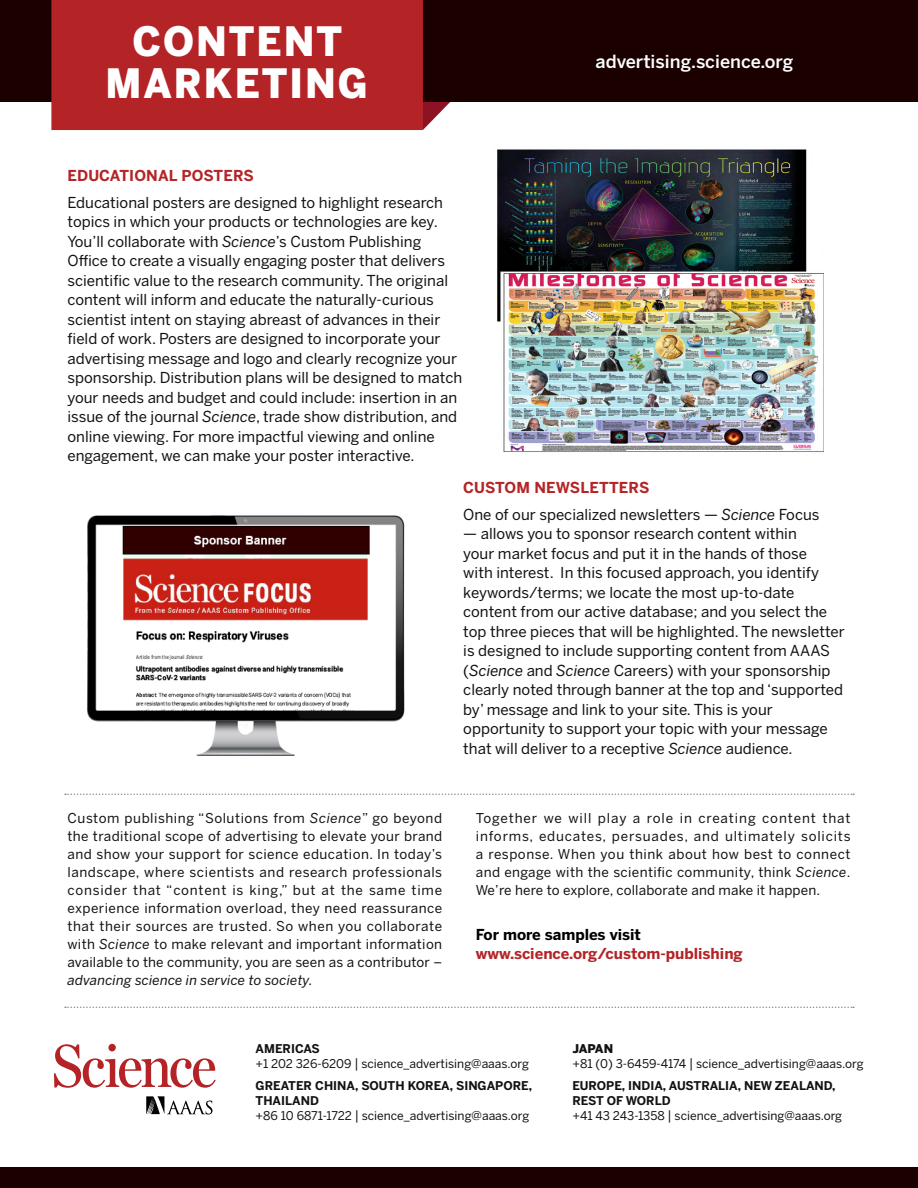
<style>
.page{position:relative;width:918px;height:1188px;background:#fff}
.page>*{position:absolute;margin:0;border:0;box-sizing:border-box;transform-origin:0 0}
.t1{font:900 40.2px/42px "Benton Sans";letter-spacing:.05em;color:#fff;text-align:center}
.t2{font:500 18px "Benton Sans";color:#fff}
.t3{font:15px/19.5px "Benton Sans";color:#121212}
.t4{font:700 15px "Benton Sans";color:#b42427}
.t5{font:700 15px "Benton Sans";color:#000}
.t6{font:13.5px/18px "Benton Sans";letter-spacing:.01em;color:#121212;text-align:justify}
.t7{font:italic 13.5px "Benton Sans";letter-spacing:.01em;color:#121212}
.t8{font:700 12px/15px "Benton Sans";color:#121212}
.t9{font:12px/15px "Benton Sans";color:#121212}
.s1{font-style:italic}
.s2{font-weight:700;color:#b42427}
.s3{font-weight:700}
.s4{font-size:13.2px}
.s5{font-weight:400}
.s6{font-weight:400;font-size:13.2px}
.s7{font-weight:900}
</style>
<div class="page">
<img style="left:87px;top:515px;width:318px;height:240px">
<svg style="left:65px;top:794px;width:789px;height:1px"></svg>
<svg style="left:65px;top:1007px;width:789px;height:1px"></svg>
<img style="left:497px;top:149px;width:326px;height:303px">
<div style="left:0;top:1168px;width:918px;height:20px;background:#1b0000"></div>
<svg style="left:423px;top:102px;width:27px;height:28px"></svg>
<div style="left:0;top:0;width:918px;height:102px;background:#1b0000"></div>
<div style="left:51px;top:0;width:372px;height:130px;background:#b42427"></div>
<svg style="left:146px;top:1096px;width:67px;height:19px"></svg>
<svg style="left:54px;top:1044px;width:162px;height:44px"></svg>
<h1 class="t1" style="left:106px;top:21px;width:264px">CONTENT<br>MARKETING</h1>
<p class="t4" style="left:68px;top:166px;width:188px">EDUCATIONAL POSTERS</p>
<p class="t3" style="left:68px;top:192px;width:396px">Educational posters are designed to highlight research topics in which your products or technologies are key.<br>You’ll collaborate with <span class="s1">Science</span>’s Custom Publishing Office to create a visually engaging poster that delivers scientific value to the research community. The original content will inform and educate the naturally-curious scientist intent on staying abreast of advances in their field of work. Posters are designed to incorporate your advertising message and logo and clearly recognize your sponsorship. Distribution plans will be designed to match your needs and budget and could include: insertion in an issue of the journal <span class="s1">Science</span>, trade show distribution, and online viewing. For more impactful viewing and online engagement, we can make your poster interactive.</p>
<p class="t2" style="left:596px;top:51px;width:199px">advertising.science.org</p>
<p class="t3" style="left:463px;top:475px;width:358px;line-height:26.2px"><span class="s2">CUSTOM NEWSLETTERS<br></span>One of our specialized newsletters — <span class="s1">Science</span> Focus</p>
<p class="t3" style="left:463px;top:524px;width:383px">— allows you to sponsor research content within<br>your market focus and put it in the hands of those<br>with interest. In this focused approach, you identify keywords/terms; we locate the most up-to-date content from our active database; and you select the top three pieces that will be highlighted. The newsletter is designed to include supporting content from AAAS (<span class="s1">Science</span> and <span class="s1">Science</span> Careers) with your sponsorship clearly noted through banner at the top and ‘supported by’ message and link to your site. This is your opportunity to support your topic with your message that will deliver to a receptive <span class="s1">Science</span> audience.</p>
<p class="t6" style="left:68px;top:810px;width:376px">Custom publishing “Solutions from <span class="s1">Science</span>” go beyond the traditional scope of advertising to elevate your brand and show your support for science education. In today’s landscape, where scientists and research professionals consider that “content is king,” but at the same time experience information overload, they need reassurance that their sources are trusted. So when you collaborate with <span class="s1">Science</span> to make relevant and important information available to the community, you are seen as a contributor –</p>
<p class="t7" style="left:68px;top:972px;width:247px">advancing science in service to society.</p>
<p class="t6" style="left:476px;top:810px;width:376px">Together we will play a role in creating content that informs, educates, persuades, and ultimately solicits a response. When you think about how best to connect and engage with the scientific community, think <span class="s1">Science</span>.<br>We’re here to explore, collaborate and make it happen.</p>
<p class="t5" style="left:476px;top:925px;width:167px">For more samples visit</p>
<p class="t4" style="left:476px;top:944px;width:268px">www.science.org/custom-publishing</p>
<p class="t9" style="left:256px;top:1041px;width:275px"><span class="s3">AMERICAS<br></span>+1 202 326-6209 <span class="s4">|</span> science_advertising@aaas.org</p>
<p class="t8" style="left:256px;top:1078px;width:278px">GREATER CHINA, SOUTH KOREA, SINGAPORE,<br>THAILAND<br><span class="s5">+86 10 6871-1722</span> <span class="s6">|</span> <span class="s5">science_advertising@aaas.org</span></p>
<p class="t9" style="left:572px;top:1041px;width:293px"><span class="s7">JAPAN<br></span>+81 (0) 3-6459-4174 <span class="s4">|</span> science_advertising@aaas.org</p>
<p class="t8" style="left:572px;top:1078px;width:271px">EUROPE, INDIA, AUSTRALIA, NEW ZEALAND,<br>REST OF WORLD<br><span class="s5">+41 43 243-1358</span> <span class="s6">|</span> <span class="s5">science_advertising@aaas.org</span></p>
</div>
